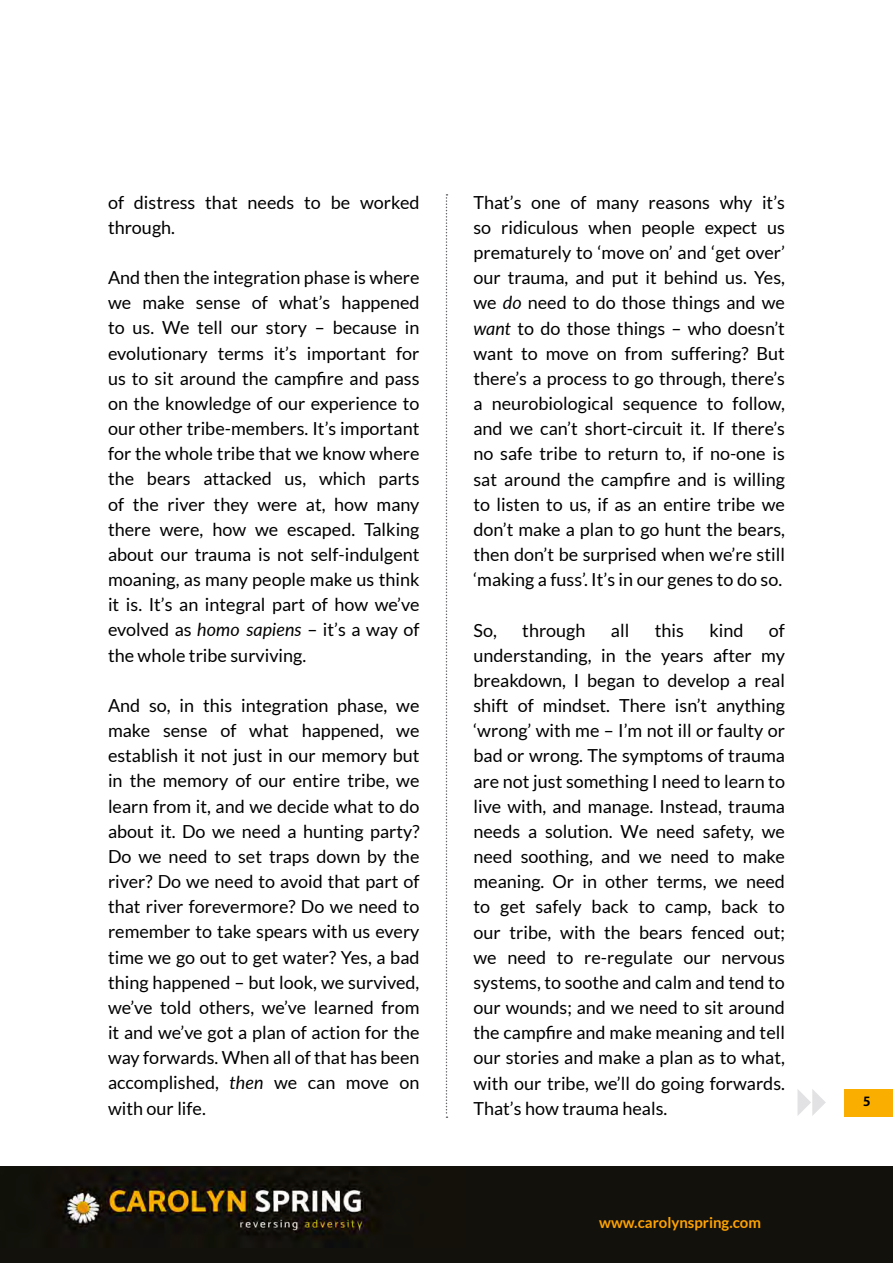
<style>
.page{position:relative;width:893px;height:1263px;background:#fff}
.page>*{position:absolute;margin:0;border:0;box-sizing:border-box;transform-origin:0 0}
.t1{font:18px/25.2px "Lato";color:#000;text-align:justify}
.t2{font:700 15px "Lato";color:#ffa300}
.t3{font:700 15px "Mukta";color:#000}
.s1{font-style:italic}
</style>
<div class="page">
<div style="left:0;top:1166px;width:893px;height:97px;background:#13110c"></div>
<img style="left:57px;top:1172px;width:319px;height:63px">
<svg style="left:797px;top:1089px;width:29px;height:27px"></svg>
<div style="left:844px;top:1089px;width:49px;height:27px;background:#f9ae00"></div>
<svg style="left:446px;top:194px;width:1px;height:924px"></svg>
<p class="t1" style="left:108px;top:189px;width:313px">of distress that needs to be worked through.</p>
<p class="t1" style="left:108px;top:265px;width:313px">And then the integration phase is where we make sense of what’s happened to us. We tell our story – because in evolutionary terms it’s important for us to sit around the campfire and pass on the knowledge of our experience to our other tribe-members. It’s important for the whole tribe that we know where the bears attacked us, which parts of the river they were at, how many there were, how we escaped. Talking about our trauma is not self-indulgent moaning, as many people make us think it is. It’s an integral part of how we’ve evolved as <span class="s1">homo sapiens</span> – it’s a way of the whole tribe surviving.</p>
<p class="t1" style="left:108px;top:693px;width:313px">And so, in this integration phase, we make sense of what happened, we establish it not just in our memory but in the memory of our entire tribe, we learn from it, and we decide what to do about it. Do we need a hunting party?<br>Do we need to set traps down by the river? Do we need to avoid that part of that river forevermore? Do we need to remember to take spears with us every time we go out to get water? Yes, a bad thing happened – but look, we survived, we’ve told others, we’ve learned from it and we’ve got a plan of action for the way forwards. When all of that has been accomplished, <span class="s1">then</span> we can move on with our life.</p>
<p class="t1" style="left:473px;top:189px;width:313px">That’s one of many reasons why it’s so ridiculous when people expect us prematurely to ‘move on’ and ‘get over’ our trauma, and put it behind us. Yes, we <span class="s1">do</span> need to do those things and we <span class="s1">want</span> to do those things – who doesn’t want to move on from suffering? But there’s a process to go through, there’s a neurobiological sequence to follow, and we can’t short-circuit it. If there’s no safe tribe to return to, if no-one is sat around the campfire and is willing to listen to us, if as an entire tribe we don’t make a plan to go hunt the bears, then don’t be surprised when we’re still ‘making a fuss’. It’s in our genes to do so.</p>
<p class="t1" style="left:473px;top:617px;width:25px">So,</p>
<p class="t1" style="left:522px;top:617px;width:65px">through</p>
<p class="t1" style="left:611px;top:617px;width:20px">all</p>
<p class="t1" style="left:655px;top:617px;width:31px">this</p>
<p class="t1" style="left:709px;top:617px;width:36px">kind</p>
<p class="t1" style="left:473px;top:617px;width:313px;text-indent:295px">of understanding, in the years after my breakdown, I began to develop a real shift of mindset. There isn’t anything ‘wrong’ with me – I’m not ill or faulty or bad or wrong. The symptoms of trauma are not just something I need to learn to live with, and manage. Instead, trauma needs a solution. We need safety, we need soothing, and we need to make meaning. Or in other terms, we need to get safely back to camp, back to our tribe, with the bears fenced out; we need to re-regulate our nervous systems, to soothe and calm and tend to our wounds; and we need to sit around the campfire and make meaning and tell our stories and make a plan as to what, with our tribe, we’ll do going forwards.<br>That’s how trauma heals.</p>
<p class="t2" style="left:599px;top:1214px;width:163px">www.carolynspring.com</p>
<p class="t3" style="left:863px;top:1092px;width:9px">5</p>
</div>
